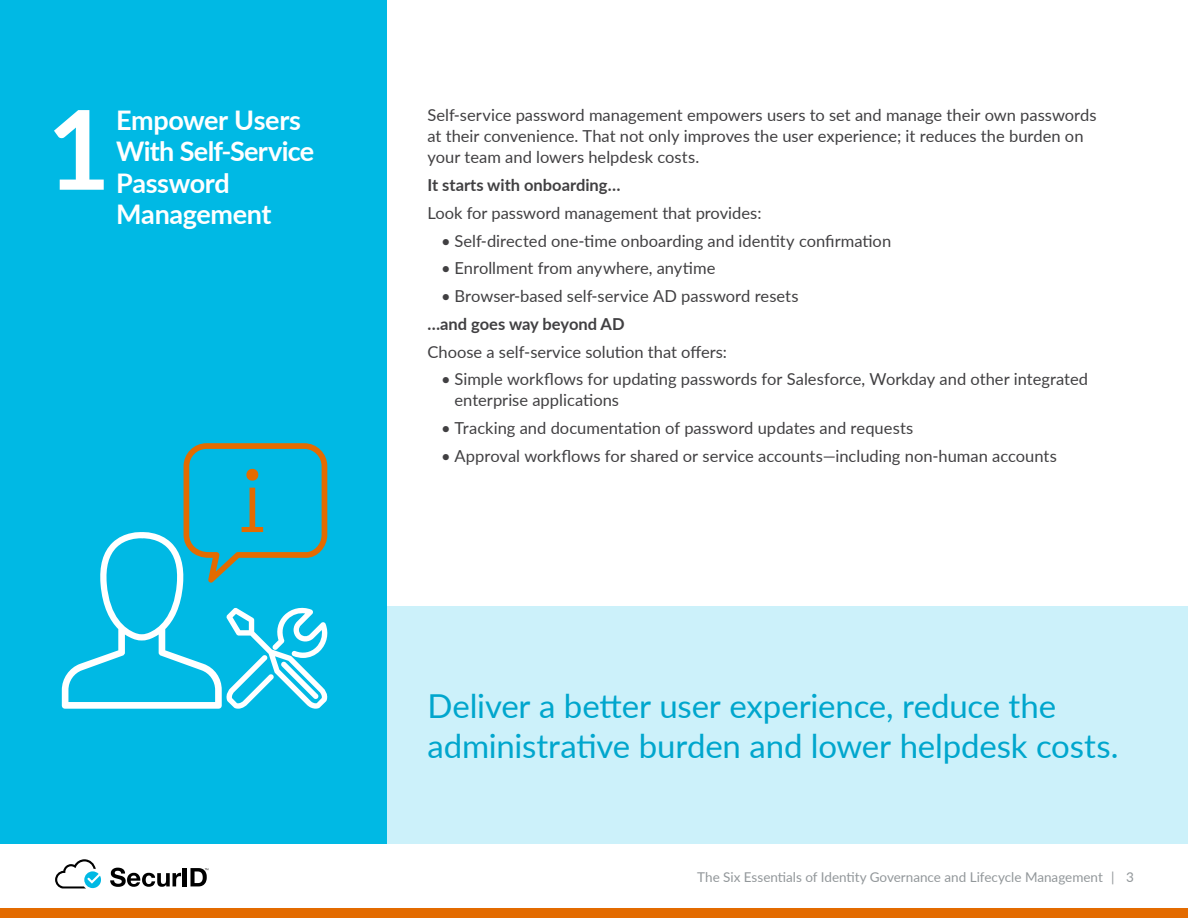
<style>
.page{position:relative;width:1188px;height:918px;background:#fff}
.page>*{position:absolute;margin:0;border:0;box-sizing:border-box;transform-origin:0 0}
.Intro_Section_Body_C{font:700 109.95px "Lato";color:#fff}
.Sidebar{font:33px/39.6px "Lato";letter-spacing:-.005em;color:#00a6cd}
.Intro_Section_Body_C-2{font:700 27px/31.5px "Lato";letter-spacing:-.015em;color:#fff}
.Intro_Section_Headin{font:16.5px/21px "Lato";color:#414042}
.Body_Copy{font:16.5px "Lato";color:#414042}
.Body_Copy-2{font:700 16.5px "Lato";color:#414042}
.t1{font:13.5px "Lato";color:#92979a}
</style>
<div class="page">
<svg style="left:55px;top:859px;width:46px;height:29px"></svg>
<svg style="left:110px;top:868px;width:71px;height:19px"></svg>
<hr style="left:183px;top:868px;width:4px;height:18px;background:#000">
<svg style="left:190px;top:868px;width:18px;height:18px"></svg>
<div style="left:0;top:908px;width:1188px;height:10px;background:#e36b00"></div>
<div style="left:0;top:0;width:387px;height:843px;background:#00b9e4"></div>
<div style="left:387px;top:606px;width:801px;height:238px;background:#ccf1fa"></div>
<svg style="left:62px;top:443px;width:266px;height:266px"></svg>
<p class="Intro_Section_Body_C" style="left:47px;top:69px;width:65px">1</p>
<p class="Intro_Section_Body_C-2" style="left:116px;top:103px;width:200px">Empower Users<br>With Self-Service<br>Password<br>Management</p>
<p class="Intro_Section_Headin" style="left:428px;top:104px;width:671px">Self-service password management empowers users to set and manage their own passwords at their convenience. That not only improves the user experience; it reduces the burden on your team and lowers helpdesk costs.</p>
<p class="Body_Copy-2" style="left:428px;top:173px;width:194px">It starts with onboarding…</p>
<p class="Body_Copy" style="left:428px;top:201px;width:335px">Look for password management that provides:</p>
<p class="Intro_Section_Headin" style="left:441px;top:229px;width:452px">• Self-directed one-time onboarding and identity confirmation</p>
<p class="Intro_Section_Headin" style="left:441px;top:257px;width:276px">• Enrollment from anywhere, anytime</p>
<p class="Intro_Section_Headin" style="left:441px;top:285px;width:359px">• Browser-based self-service AD password resets</p>
<p class="Body_Copy-2" style="left:428px;top:312px;width:199px">…and goes way beyond AD</p>
<p class="Body_Copy" style="left:428px;top:340px;width:301px">Choose a self-service solution that offers:</p>
<p class="Intro_Section_Headin" style="left:454px;top:368px;width:635px;text-indent:-14px">• Simple workflows for updating passwords for Salesforce, Workday and other integrated enterprise applications</p>
<p class="Intro_Section_Headin" style="left:441px;top:417px;width:474px">• Tracking and documentation of password updates and requests</p>
<p class="Intro_Section_Headin" style="left:441px;top:445px;width:617px">• Approval workflows for shared or service accounts—including non-human accounts</p>
<p class="Sidebar" style="left:428px;top:685px;width:693px">Deliver a better user experience, reduce the administrative burden and lower helpdesk costs.</p>
<p class="t1" style="left:697px;top:868px;width:407px">The Six Essentials of Identity Governance and Lifecycle Management</p>
<p class="t1" style="left:1111px;top:868px;width:5px">|</p>
<p class="t1" style="left:1126px;top:868px;width:9px">3</p>
</div>
